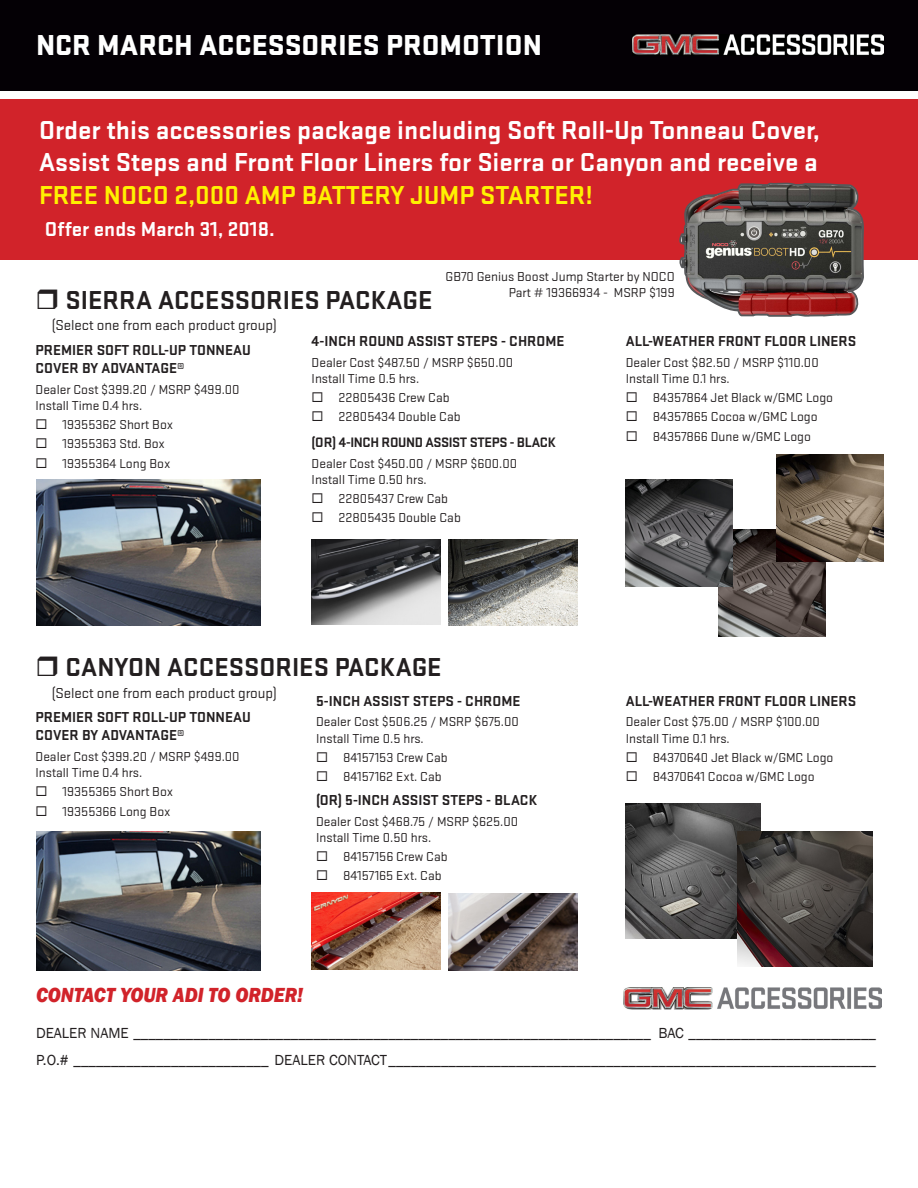
<style>
.page{position:relative;width:918px;height:1188px;background:#fff}
.page>*{position:absolute;margin:0;border:0;box-sizing:border-box;transform-origin:0 0}
.ADI_Article_SubTitle{font:900 30px "Stratum GMC";color:#fff}
.ADI_Article_Title_1{font:700 27px/32.4px "Stratum GMC";color:#fff;text-align:justify}
.ADI_Article_Title_1-2{font:700 27px "Stratum GMC";color:#231f20}
.ADI_Article_Title_1-3{font:700 21px "Stratum GMC";color:#fff}
.t1{font:italic 800 21px "Franklin Gothic";color:#d1232a;scale:.9 1}
.ADI_Article_Title_1-4{font:700 15px/18px "Stratum GMC";color:#231f20}
.ADI_Article_SubTitle-2{font:15px "Franklin Gothic";color:#231f20}
.ADI_Article_Title_1-5{font:15px "Stratum GMC";color:#231f20}
.ADI_Article_Title_1-6{font:700 14.25px "Stratum GMC";letter-spacing:-.025em;color:#231f20}
.ADI_Article_Title_1-7{font:13.5px/16.2px "Stratum GMC";color:#231f20}
.s1{color:#fff101}
</style>
<div class="page">
<div style="left:0;top:99px;width:918px;height:160px;background:#d1232a"></div>
<img style="left:36px;top:480px;width:225px;height:145px">
<img style="left:36px;top:831px;width:225px;height:139px">
<img style="left:718px;top:529px;width:107px;height:107px">
<img style="left:777px;top:455px;width:107px;height:107px">
<img style="left:312px;top:539px;width:129px;height:86px">
<img style="left:312px;top:893px;width:129px;height:77px">
<img style="left:449px;top:540px;width:129px;height:85px">
<img style="left:449px;top:893px;width:129px;height:77px">
<svg style="left:677px;top:182px;width:188px;height:135px;background:#735856"></svg>
<img style="left:626px;top:480px;width:107px;height:107px">
<img style="left:626px;top:803px;width:135px;height:135px">
<img style="left:737px;top:831px;width:135px;height:135px">
<div style="left:0;top:0;width:918px;height:90px;background:#040005"></div>
<img style="left:633px;top:35px;width:251px;height:20px">
<img style="left:624px;top:987px;width:258px;height:22px">
<p class="ADI_Article_SubTitle" style="left:36px;top:23px;width:507px">NCR MARCH ACCESSORIES PROMOTION</p>
<p class="ADI_Article_Title_1" style="left:39px;top:112px;width:782px">Order this accessories package including Soft Roll-Up Tonneau Cover, Assist Steps and Front Floor Liners for Sierra or Canyon and receive a <span class="s1">FREE NOCO 2,000 AMP BATTERY JUMP STARTER!</span></p>
<p class="ADI_Article_Title_1-3" style="left:45px;top:215px;width:231px">Offer ends March 31, 2018.</p>
<p class="ADI_Article_Title_1-2" style="left:66px;top:281px;width:368px">SIERRA ACCESSORIES PACKAGE</p>
<p class="ADI_Article_Title_1-5" style="left:52px;top:315px;width:227px">(Select one from each product group)</p>
<p class="ADI_Article_Title_1-7" style="left:446px;top:268px;width:231px;text-align:right">GB70 Genius Boost Jump Starter by NOCO<br>Part # 19366934 - MSRP $199</p>
<p class="ADI_Article_Title_1-4" style="left:36px;top:340px;width:217px">PREMIER SOFT ROLL-UP TONNEAU<br>COVER BY ADVANTAGE®</p>
<p class="ADI_Article_Title_1-7" style="left:36px;top:381px;width:206px">Dealer Cost $399.20 / MSRP $499.00<br>Install Time 0.4 hrs.</p>
<p class="ADI_Article_Title_1-7" style="left:63px;top:416px;width:112px">19355362 Short Box</p>
<p class="ADI_Article_Title_1-7" style="left:63px;top:435px;width:104px">19355363 Std. Box</p>
<p class="ADI_Article_Title_1-7" style="left:63px;top:454px;width:109px">19355364 Long Box</p>
<p class="ADI_Article_Title_1-4" style="left:312px;top:331px;width:254px">4-INCH ROUND ASSIST STEPS - CHROME</p>
<p class="ADI_Article_Title_1-7" style="left:312px;top:354px;width:203px">Dealer Cost $487.50 / MSRP $650.00<br>Install Time 0.5 hrs.</p>
<p class="ADI_Article_Title_1-7" style="left:339px;top:389px;width:113px">22805436 Crew Cab</p>
<p class="ADI_Article_Title_1-7" style="left:339px;top:408px;width:124px">22805434 Double Cab</p>
<p class="ADI_Article_Title_1-6" style="left:312px;top:432px;width:246px">(OR) 4-INCH ROUND ASSIST STEPS - BLACK</p>
<p class="ADI_Article_Title_1-7" style="left:312px;top:454px;width:207px">Dealer Cost $450.00 / MSRP $600.00<br>Install Time 0.50 hrs.</p>
<p class="ADI_Article_Title_1-7" style="left:339px;top:490px;width:111px">22805437 Crew Cab</p>
<p class="ADI_Article_Title_1-7" style="left:339px;top:509px;width:124px">22805435 Double Cab</p>
<p class="ADI_Article_Title_1-2" style="left:66px;top:648px;width:378px">CANYON ACCESSORIES PACKAGE</p>
<p class="ADI_Article_Title_1-5" style="left:52px;top:683px;width:227px">(Select one from each product group)</p>
<p class="ADI_Article_Title_1-4" style="left:36px;top:708px;width:217px">PREMIER SOFT ROLL-UP TONNEAU<br>COVER BY ADVANTAGE®</p>
<p class="ADI_Article_Title_1-7" style="left:36px;top:748px;width:206px">Dealer Cost $399.20 / MSRP $499.00<br>Install Time 0.4 hrs.</p>
<p class="ADI_Article_Title_1-7" style="left:63px;top:783px;width:112px">19355365 Short Box</p>
<p class="ADI_Article_Title_1-7" style="left:63px;top:802px;width:110px">19355366 Long Box</p>
<p class="ADI_Article_Title_1-4" style="left:316px;top:691px;width:206px">5-INCH ASSIST STEPS - CHROME</p>
<p class="ADI_Article_Title_1-7" style="left:316px;top:713px;width:204px">Dealer Cost $506.25 / MSRP $675.00<br>Install Time 0.5 hrs.</p>
<p class="ADI_Article_Title_1-7" style="left:343px;top:749px;width:106px">84157153 Crew Cab</p>
<p class="ADI_Article_Title_1-7" style="left:343px;top:768px;width:100px">84157162 Ext. Cab</p>
<p class="ADI_Article_Title_1-4" style="left:316px;top:790px;width:222px">(OR) 5-INCH ASSIST STEPS - BLACK</p>
<p class="ADI_Article_Title_1-7" style="left:316px;top:813px;width:204px">Dealer Cost $468.75 / MSRP $625.00<br>Install Time 0.50 hrs.</p>
<p class="ADI_Article_Title_1-7" style="left:343px;top:848px;width:106px">84157156 Crew Cab</p>
<p class="ADI_Article_Title_1-7" style="left:343px;top:867px;width:100px">84157165 Ext. Cab</p>
<p class="t1" style="left:36px;top:981px;width:298px">CONTACT YOUR ADI TO ORDER!</p>
<p class="ADI_Article_Title_1-4" style="left:626px;top:331px;width:232px">ALL-WEATHER FRONT FLOOR LINERS</p>
<p class="ADI_Article_Title_1-7" style="left:626px;top:354px;width:195px">Dealer Cost $82.50 / MSRP $110.00<br>Install Time 0.1 hrs.</p>
<p class="ADI_Article_Title_1-7" style="left:653px;top:389px;width:182px">84357864 Jet Black w/GMC Logo</p>
<p class="ADI_Article_Title_1-7" style="left:653px;top:408px;width:166px">84357865 Cocoa w/GMC Logo</p>
<p class="ADI_Article_Title_1-7" style="left:653px;top:427px;width:160px">84357866 Dune w/GMC Logo</p>
<p class="ADI_Article_Title_1-4" style="left:626px;top:691px;width:232px">ALL-WEATHER FRONT FLOOR LINERS</p>
<p class="ADI_Article_Title_1-7" style="left:626px;top:713px;width:196px">Dealer Cost $75.00 / MSRP $100.00<br>Install Time 0.1 hrs.</p>
<p class="ADI_Article_Title_1-7" style="left:653px;top:749px;width:182px">84370640 Jet Black w/GMC Logo</p>
<p class="ADI_Article_Title_1-7" style="left:653px;top:768px;width:163px">84370641 Cocoa w/GMC Logo</p>
<p class="ADI_Article_SubTitle-2" style="left:36px;top:1023px;width:841px">DEALER NAME _____________________________________________________________________ BAC _________________________</p>
<p class="ADI_Article_SubTitle-2" style="left:36px;top:1050px;width:841px">P.O.# __________________________ DEALER CONTACT_________________________________________________________________</p>
</div>
